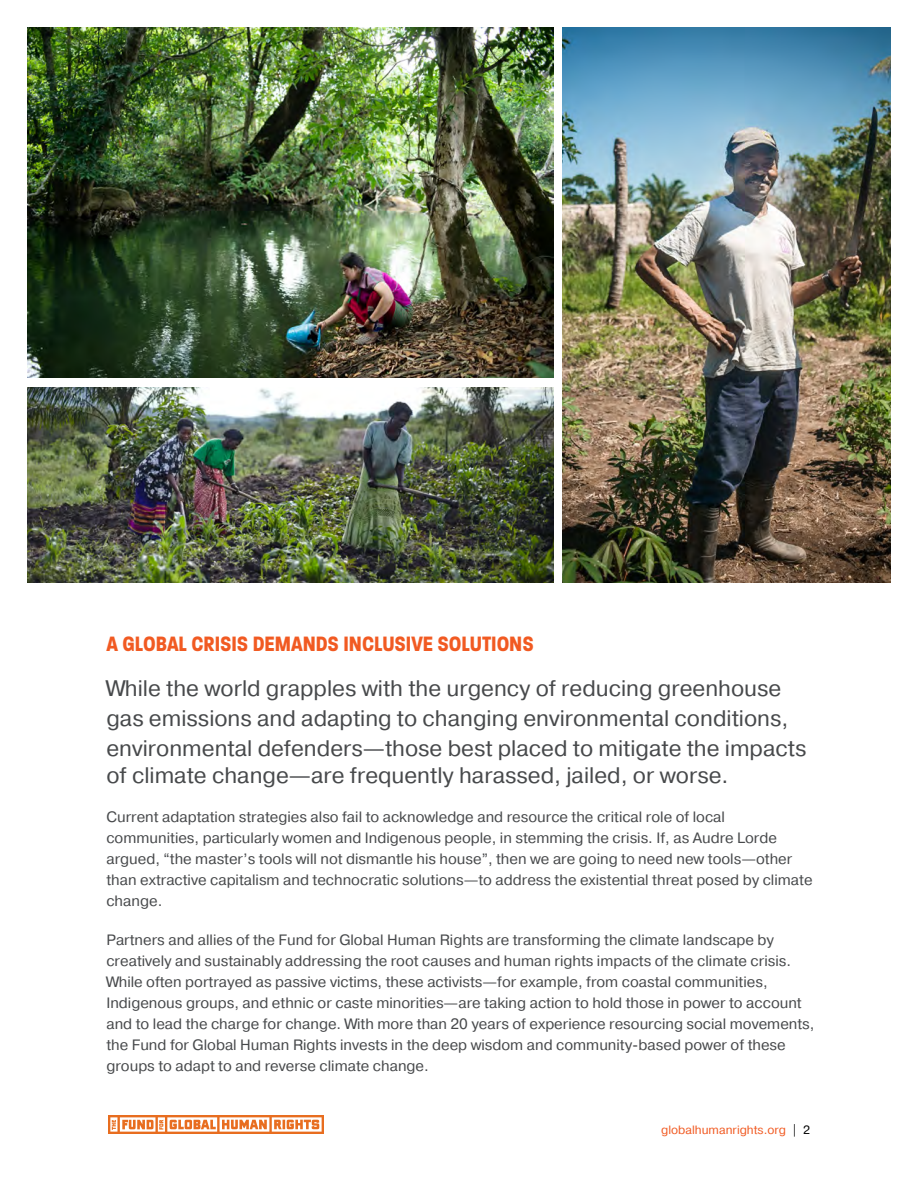
<style>
.page{position:relative;width:918px;height:1188px;background:#fff}
.page>*{position:absolute;margin:0;border:0;box-sizing:border-box;transform-origin:0 0}
.t1{font:22.5px/30px "Pragmatica";color:#47494b}
.t2{font:700 22.5px "Paralucent Cond";color:#f15a22}
.t3{font:15px/21px "Pragmatica";color:#47494b}
.t4{font:12px "Pragmatica Web";color:#f15a22}
.s1{color:#000}
</style>
<div class="page">
<img style="left:27px;top:387px;width:527px;height:195px">
<img style="left:27px;top:27px;width:527px;height:351px">
<img style="left:562px;top:27px;width:329px;height:555px">
<svg style="left:108px;top:1115px;width:216px;height:19px"></svg>
<h1 class="t2" style="left:106px;top:630px;width:429px">A GLOBAL CRISIS DEMANDS INCLUSIVE SOLUTIONS</h1>
<h1 class="t1" style="left:106px;top:673px;width:702px">While the world grapples with the urgency of reducing greenhouse gas emissions and adapting to changing environmental conditions, environmental defenders—those best placed to mitigate the impacts</h1>
<h1 class="t1" style="left:106px;top:760px;width:624px">of climate change—are frequently harassed, jailed, or worse.</h1>
<p class="t3" style="left:106px;top:807px;width:708px">Current adaptation strategies also fail to acknowledge and resource the critical role of local communities, particularly women and Indigenous people, in stemming the crisis. If, as Audre Lorde argued, “the master’s tools will not dismantle his house”, then we are going to need new tools—other than extractive capitalism and technocratic solutions—to address the existential threat posed by climate change.</p>
<p class="t3" style="left:106px;top:930px;width:710px">Partners and allies of the Fund for Global Human Rights are transforming the climate landscape by creatively and sustainably addressing the root causes and human rights impacts of the climate crisis.<br>While often portrayed as passive victims, these activists—for example, from coastal communities, Indigenous groups, and ethnic or caste minorities—are taking action to hold those in power to account and to lead the charge for change. With more than 20 years of experience resourcing social movements, the Fund for Global Human Rights invests in the deep wisdom and community-based power of these groups to adapt to and reverse climate change.</p>
<p class="t4" style="left:661px;top:1123px;width:150px">globalhumanrights.org <span class="s1">| 2</span></p>
</div>
